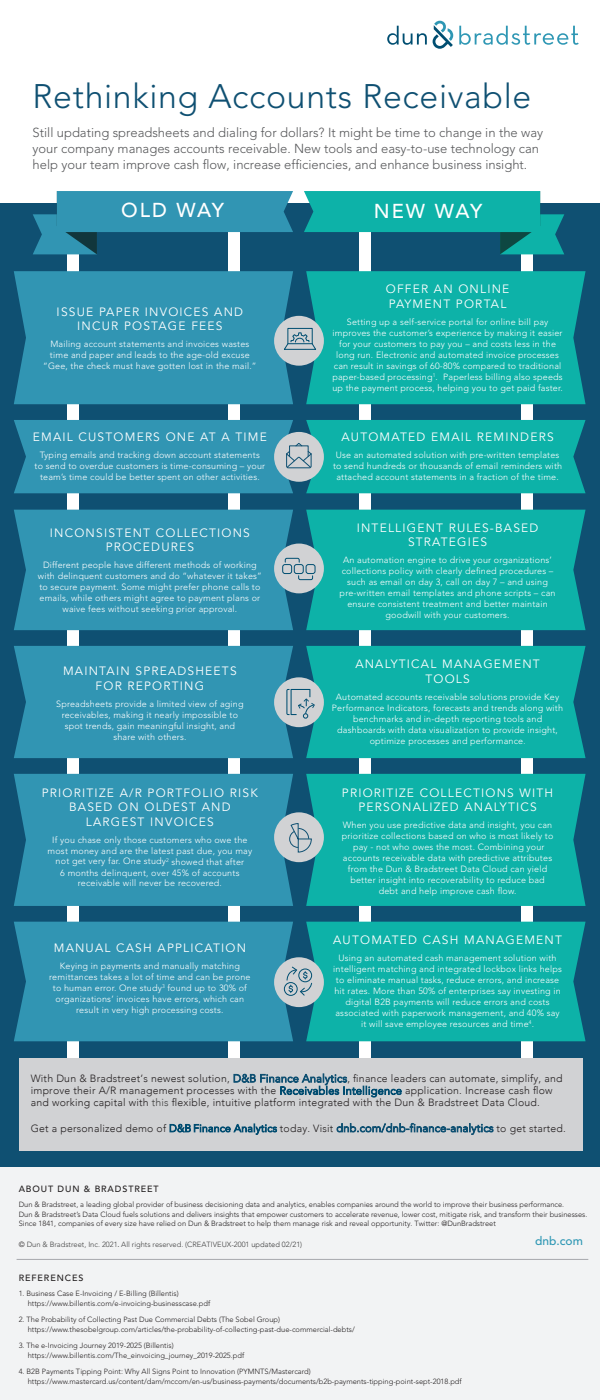
<style>
.page{position:relative;width:600px;height:1400px;background:#fff}
.page>*{position:absolute;margin:0;border:0;box-sizing:border-box;transform-origin:0 0}
.t1{font:300 33.8px "Avenir LT Std";letter-spacing:.02em;color:#0f5072}
.t2{font:500 20px "Avenir LT Std";letter-spacing:.09em;color:#fff}
.t3{font:300 13px/16px "Avenir LT Std";color:#57585a}
.t4{font:12px/14.4px "Avenir LT Std";letter-spacing:.1em;color:#fff;text-align:center}
.t5{font:500 12px "Avenir LT Std";color:#2e97b4}
.t6{font:300 10.5px/12px "Avenir";letter-spacing:.02em;color:#231f20}
.t7{font:300 9px/11px "Avenir LT Std";letter-spacing:.02em;color:#fff;text-align:center}
.t8{font:500 9px "Avenir LT Std";letter-spacing:.1em;color:#231f20}
.t9{font:300 7.5px/10px "Avenir LT Std";color:#231f20}
.t10{font:300 7.5px "Avenir LT Std";color:#404040}
.s1{font-size:8px}
.s2{font-size:11px;color:#0f5072}
.s3{font-size:11px;color:#004c70}
.s4{color:#404040}
.s5{color:#004c70}
.s6{color:#231f20}
.s7{font-family:"Avenir"}
.s8{font-family:"Avenir";font-weight:400}
</style>
<div class="page">
<svg style="left:387px;top:21px;width:66px;height:28px"></svg>
<svg style="left:459px;top:26px;width:120px;height:19px"></svg>
<div style="left:0;top:203px;width:600px;height:965px;background:#0f5072"></div>
<div style="left:0;top:1168px;width:600px;height:232px;background:#f2f3f4"></div>
<div style="left:67px;top:226px;width:12px;height:832px;background:#fff"></div>
<div style="left:228px;top:226px;width:12px;height:832px;background:#fff"></div>
<div style="left:359px;top:226px;width:12px;height:832px;background:#fff"></div>
<div style="left:521px;top:226px;width:11px;height:832px;background:#fff"></div>
<div style="left:14px;top:271px;width:279px;height:133px;background:#3195b3"></div>
<div style="left:306px;top:271px;width:280px;height:133px;background:#0db2a8"></div>
<div style="left:14px;top:774px;width:279px;height:132px;background:#3195b3"></div>
<div style="left:306px;top:774px;width:280px;height:132px;background:#0db2a8"></div>
<div style="left:314px;top:510px;width:272px;height:120px;background:#0db2a8"></div>
<div style="left:19px;top:1058px;width:563px;height:92px;background:#d1d2d4"></div>
<div style="left:274px;top:316px;width:50px;height:50px;background:#d1d2d4;border-radius:50%"></div>
<div style="left:274px;top:812px;width:50px;height:50px;background:#d1d2d4;border-radius:50%"></div>
<div style="left:274px;top:544px;width:50px;height:49px;background:#d1d2d4;border-radius:50%"></div>
<svg style="left:14px;top:420px;width:572px;height:73px;background:#25a2ac"></svg>
<div style="left:289px;top:445px;width:20px;height:12px;border:1px solid #0f5072"></div>
<svg style="left:289px;top:823px;width:23px;height:30px"></svg>
<svg style="left:14px;top:646px;width:572px;height:112px;background:#23a0ab"></svg>
<svg style="left:14px;top:922px;width:572px;height:119px;background:#22a0ab"></svg>
<svg style="left:284px;top:327px;width:32px;height:23px"></svg>
<svg style="left:33px;top:191px;width:260px;height:63px"></svg>
<svg style="left:304px;top:191px;width:260px;height:63px"></svg>
<hr style="left:17px;top:1259px;width:571px;height:1px;background:#a8a9ad">
<svg style="left:14px;top:510px;width:300px;height:120px;background:#3493af"></svg>
<div style="left:294px;top:564px;width:10px;height:10px;border:1px solid #004e71;border-radius:2px"></div>
<div style="left:306px;top:564px;width:10px;height:10px;border:1px solid #004e71;border-radius:2px"></div>
<h1 class="t1" style="left:33px;top:76px;width:500px">Rethinking Accounts Receivable</h1>
<p class="t3" style="left:33px;top:125px;width:512px">Still updating spreadsheets and dialing for dollars? It might be time to change in the way your company manages accounts receivable. New tools and easy-to-use technology can help your team improve cash flow, increase efficiencies, and enhance business insight.</p>
<h2 class="t2" style="left:121px;top:198px;width:104px">OLD WAY</h2>
<h2 class="t2" style="left:374px;top:199px;width:110px">NEW WAY</h2>
<h3 class="t4" style="left:57px;top:305px;width:188px">ISSUE PAPER INVOICES AND<br>INCUR POSTAGE FEES</h3>
<p class="t7" style="left:43px;top:339px;width:215px">Mailing account statements and invoices wastes time and paper and leads to the age-old excuse “Gee, the check must have gotten lost in the mail.”</p>
<h3 class="t4" style="left:33px;top:430px;width:236px">EMAIL CUSTOMERS ONE AT A TIME</h3>
<p class="t7" style="left:35px;top:450px;width:232px">Typing emails and tracking down account statements<br>to send to overdue customers is time-consuming – your team’s time could be better spent on other activities.</p>
<h3 class="t4" style="left:50px;top:526px;width:202px">INCONSISTENT COLLECTIONS<br>PROCEDURES</h3>
<p class="t7" style="left:38px;top:560px;width:225px">Different people have different methods of working with delinquent customers and do “whatever it takes” to secure payment. Some might prefer phone calls to emails, while others might agree to payment plans or waive fees without seeking prior approval.</p>
<h3 class="t4" style="left:63px;top:664px;width:175px">MAINTAIN SPREADSHEETS<br>FOR REPORTING</h3>
<p class="t7" style="left:56px;top:698px;width:189px">Spreadsheets provide a limited view of aging receivables, making it nearly impossible to spot trends, gain meaningful insight, and share with others.</p>
<h3 class="t4" style="left:42px;top:786px;width:218px">PRIORITIZE A/R PORTFOLIO RISK<br>BASED ON OLDEST AND<br>LARGEST INVOICES</h3>
<p class="t7" style="left:48px;top:834px;width:206px">If you chase only those customers who owe the most money and are the latest past due, you may not get very far. One study<sup>2</sup> showed that after<br>6 months delinquent, over 45% of accounts receivable will never be recovered.</p>
<h3 class="t4" style="left:54px;top:941px;width:194px">MANUAL CASH APPLICATION</h3>
<p class="t7" style="left:49px;top:961px;width:203px">Keying in payments and manually matching remittances takes a lot of time and can be prone to human error. One study<sup>3</sup> found up to 30% of organizations’ invoices have errors, which can result in very high processing costs.</p>
<h3 class="t4" style="left:386px;top:282px;width:125px;text-align:left">OFFER AN ONLINE<br>PAYMENT PORTAL</h3>
<p class="t7" style="left:332px;top:316px;width:232px">Setting up a self-service portal for online bill pay improves the customer’s experience by making it easier for your customers to pay you – and costs less in the long run. Electronic and automated invoice processes can result in savings of 60-80% compared to traditional paper-based processing<sup>1</sup>. Paperless billing also speeds up the payment process, helping you to get paid faster.</p>
<h3 class="t4" style="left:341px;top:430px;width:214px">AUTOMATED EMAIL REMINDERS</h3>
<p class="t7" style="left:333px;top:450px;width:231px">Use an automated solution with pre-written templates to send hundreds or thousands of email reminders with attached account statements in a fraction of the time.</p>
<h3 class="t4" style="left:357px;top:521px;width:183px">INTELLIGENT RULES-BASED<br>STRATEGIES</h3>
<p class="t7" style="left:340px;top:555px;width:217px">An automation engine to drive your organizations’ collections policy with clearly defined procedures – such as email on day 3, call on day 7 – and using pre-written email templates and phone scripts – can ensure consistent treatment and better maintain goodwill with your customers.</p>
<h3 class="t4" style="left:355px;top:657px;width:186px">ANALYTICAL MANAGEMENT<br>TOOLS</h3>
<p class="t7" style="left:332px;top:691px;width:233px">Automated accounts receivable solutions provide Key Performance Indicators, forecasts and trends along with benchmarks and in-depth reporting tools and dashboards with data visualization to provide insight, optimize processes and performance<span class="s1">.</span></p>
<h3 class="t4" style="left:342px;top:786px;width:213px">PRIORITIZE COLLECTIONS WITH<br>PERSONALIZED ANALYTICS</h3>
<p class="t7" style="left:342px;top:820px;width:213px">When you use predictive data and insight, you can prioritize collections based on who is most likely to pay - not who owes the most. Combining your accounts receivable data with predictive attributes from the Dun &amp; Bradstreet Data Cloud can yield better insight into recoverability to reduce bad debt and help improve cash flow.</p>
<h3 class="t4" style="left:333px;top:933px;width:230px">AUTOMATED CASH MANAGEMENT</h3>
<p class="t7" style="left:333px;top:953px;width:230px">Using an automated cash management solution with intelligent matching and integrated lockbox links helps to eliminate manual tasks, reduce errors, and increase hit rates. More than 50% of enterprises say investing in digital B2B payments will reduce errors and costs associated with paperwork management, and 40% say it will save employee resources and time<sup>4</sup>.</p>
<p class="t6" style="left:31px;top:1073px;width:533px">With Dun &amp; Bradstreet’s newest solution, <span class="s2">D&amp;B Finance Analytics</span>, finance leaders can automate, simplify, and improve their A/R management processes with the <span class="s3">Receivables Intelligence</span> application. Increase cash flow and working capital with <span class="s4">this</span> flexible, intuitive platform integrated with the Dun &amp; Bradstreet Data Cloud.</p>
<p class="t6" style="left:31px;top:1122px;width:537px">Get a personalized demo of <span class="s5">D&amp;B Finance Analytics</span> today. Visit <span class="s2">dnb.com/dnb-finance-analytics</span> to get started.</p>
<p class="t8" style="left:19px;top:1184px;width:142px">ABOUT DUN &amp; BRADSTREET</p>
<p class="t9" style="left:19px;top:1199px;width:570px">Dun &amp; Bradstreet, a leading global provider of business decisioning data and analytics, enables companies around the world to improve their business performance.<br>Dun &amp; Bradstreet’s Data Cloud fuels solutions and delivers insights that empower customers to accelerate revenue, lower cost, mitigate risk, and transform their businesses.</p>
<p class="t9" style="left:19px;top:1218px;width:479px">Since 1841, companies of every size have relied on Dun &amp; Bradstreet to help them manage risk and reveal opportunity. Twitter: @DunBradstreet</p>
<p class="t10" style="left:19px;top:1240px;width:285px"><span class="s6">©</span> Dun &amp; Bradstreet, Inc. 202<span class="s7">1</span><span class="s8">.</span> All rights reserved. (CREATIVEUX-2001 <span class="s7">updated 02/21)</span></p>
<p class="t8" style="left:19px;top:1272px;width:66px">REFERENCES</p>
<p class="t9" style="left:28px;top:1288px;width:184px;text-indent:-9px">1. Business Case E-Invoicing / E-Billing (Billentis) https://www.billentis.com/e-invoicing-businesscase.pdf</p>
<p class="t9" style="left:28px;top:1314px;width:329px;text-indent:-9px">2. The Probability of Collecting Past Due Commercial Debts (The Sobel Group) https://www.thesobelgroup.com/articles/the-probability-of-collecting-past-due-commercial-debts/</p>
<p class="t9" style="left:28px;top:1340px;width:218px;text-indent:-9px">3. The e-Invoicing Journey 2019-2025 (Billentis) https://www.billentis.com/The_einvoicing_journey_2019-2025.pdf</p>
<p class="t9" style="left:28px;top:1366px;width:436px;text-indent:-9px">4. B2B Payments Tipping Point: Why All Signs Point to Innovation (PYMNTS/Mastercard) https://www.mastercard.us/content/dam/mccom/en-us/business-payments/documents/b2b-payments-tipping-point-sept-2018.pdf</p>
<h3 class="t5" style="left:535px;top:1234px;width:49px">dnb.com</h3>
</div>
